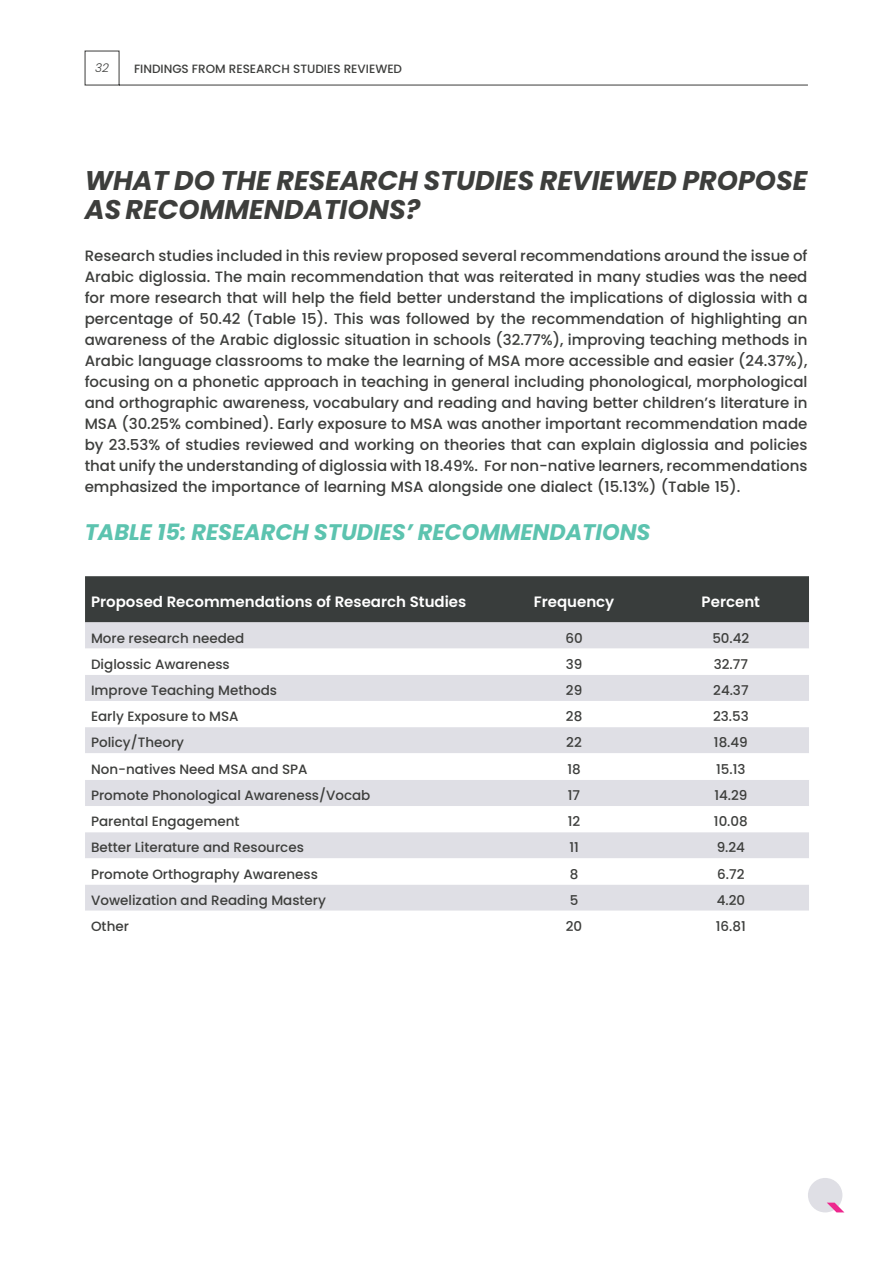
<style>
.page{position:relative;width:893px;height:1263px;background:#fff}
.page>*{position:absolute;margin:0;border:0;box-sizing:border-box;transform-origin:0 0}
.t1{font:italic 700 27px/28.5px "Poppins";color:#3d3e3c}
.t2{font:italic 700 22.5px "Poppins";letter-spacing:-.005em;color:#5cc3af}
.t3{font:500 15px/21px "Poppins";color:#3d3e3c;text-align:justify}
.t4{font:600 15px "Poppins";color:#fff}
.t5{font:500 13.5px "Poppins";color:#3d3e3c}
.t6{font:500 12px "Poppins";color:#3d3e3c}
.t7{font:italic 300 12px "Poppins";color:#3d3e3c}
</style>
<div class="page">
<svg style="left:84px;top:50px;width:724px;height:36px"></svg>
<div style="left:808px;top:1178px;width:34px;height:34px;background:#dfdfe5;border-radius:50%"></div>
<svg style="left:827px;top:1202px;width:17px;height:10px"></svg>
<div style="left:85px;top:576px;width:724px;height:46px;background:#393d3c"></div>
<svg style="left:85px;top:622px;width:724px;height:27px;background:#dedee4"></svg>
<svg style="left:85px;top:675px;width:724px;height:236px;fill:#dfdfe5"></svg>
<p class="t7" style="left:95px;top:61px;width:15px">32</p>
<p class="t6" style="left:134px;top:62px;width:270px">FINDINGS FROM RESEARCH STUDIES REVIEWED</p>
<h1 class="t1" style="left:85px;top:166px;width:724px">WHAT DO THE RESEARCH STUDIES REVIEWED PROPOSE<br>AS RECOMMENDATIONS?</h1>
<p class="t3" style="left:85px;top:245px;width:724px">Research studies included in this review proposed several recommendations around the issue of Arabic diglossia. The main recommendation that was reiterated in many studies was the need for more research that will help the field better understand the implications of diglossia with a percentage of 50.42 (Table 15). This was followed by the recommendation of highlighting an awareness of the Arabic diglossic situation in schools (32.77%), improving teaching methods in Arabic language classrooms to make the learning of MSA more accessible and easier (24.37%), focusing on a phonetic approach in teaching in general including phonological, morphological and orthographic awareness, vocabulary and reading and having better children’s literature in MSA (30.25% combined). Early exposure to MSA was another important recommendation made by 23.53% of studies reviewed and working on theories that can explain diglossia and policies that unify the understanding of diglossia with 18.49%. For non-native learners, recommendations emphasized the importance of learning MSA alongside one dialect (15.13%) (Table 15).</p>
<h2 class="t2" style="left:85px;top:519px;width:567px">TABLE 15: RESEARCH STUDIES’ RECOMMENDATIONS</h2>
<p class="t4" style="left:91px;top:593px;width:377px">Proposed Recommendations of Research Studies</p>
<p class="t4" style="left:534px;top:593px;width:82px">Frequency</p>
<p class="t4" style="left:702px;top:593px;width:60px">Percent</p>
<p class="t5" style="left:91px;top:630px;width:155px">More research needed</p>
<p class="t5" style="left:565px;top:630px;width:19px">60</p>
<p class="t5" style="left:712px;top:630px;width:39px">50.42</p>
<p class="t5" style="left:91px;top:656px;width:140px">Diglossic Awareness</p>
<p class="t5" style="left:566px;top:656px;width:18px">39</p>
<p class="t5" style="left:714px;top:656px;width:36px">32.77</p>
<p class="t5" style="left:91px;top:682px;width:188px">Improve Teaching Methods</p>
<p class="t5" style="left:566px;top:682px;width:18px">29</p>
<p class="t5" style="left:713px;top:682px;width:37px">24.37</p>
<p class="t5" style="left:91px;top:708px;width:149px">Early Exposure to MSA</p>
<p class="t5" style="left:566px;top:708px;width:18px">28</p>
<p class="t5" style="left:713px;top:708px;width:37px">23.53</p>
<p class="t5" style="left:91px;top:735px;width:95px">Policy/Theory</p>
<p class="t5" style="left:566px;top:735px;width:17px">22</p>
<p class="t5" style="left:714px;top:735px;width:35px">18.49</p>
<p class="t5" style="left:91px;top:761px;width:218px">Non-natives Need MSA and SPA</p>
<p class="t5" style="left:567px;top:761px;width:15px">18</p>
<p class="t5" style="left:716px;top:761px;width:31px">15.13</p>
<p class="t5" style="left:91px;top:787px;width:281px">Promote Phonological Awareness/Vocab</p>
<p class="t5" style="left:568px;top:787px;width:14px">17</p>
<p class="t5" style="left:714px;top:787px;width:35px">14.29</p>
<p class="t5" style="left:91px;top:814px;width:150px">Parental Engagement</p>
<p class="t5" style="left:568px;top:814px;width:14px">12</p>
<p class="t5" style="left:714px;top:814px;width:35px">10.08</p>
<p class="t5" style="left:91px;top:840px;width:214px">Better Literature and Resources</p>
<p class="t5" style="left:569px;top:840px;width:11px">11</p>
<p class="t5" style="left:717px;top:840px;width:30px">9.24</p>
<p class="t5" style="left:91px;top:866px;width:228px">Promote Orthography Awareness</p>
<p class="t5" style="left:570px;top:866px;width:10px">8</p>
<p class="t5" style="left:717px;top:866px;width:29px">6.72</p>
<p class="t5" style="left:91px;top:892px;width:236px">Vowelization and Reading Mastery</p>
<p class="t5" style="left:570px;top:892px;width:10px">5</p>
<p class="t5" style="left:717px;top:892px;width:30px">4.20</p>
<p class="t5" style="left:91px;top:918px;width:39px">Other</p>
<p class="t5" style="left:566px;top:918px;width:18px">20</p>
<p class="t5" style="left:716px;top:918px;width:31px">16.81</p>
</div>
